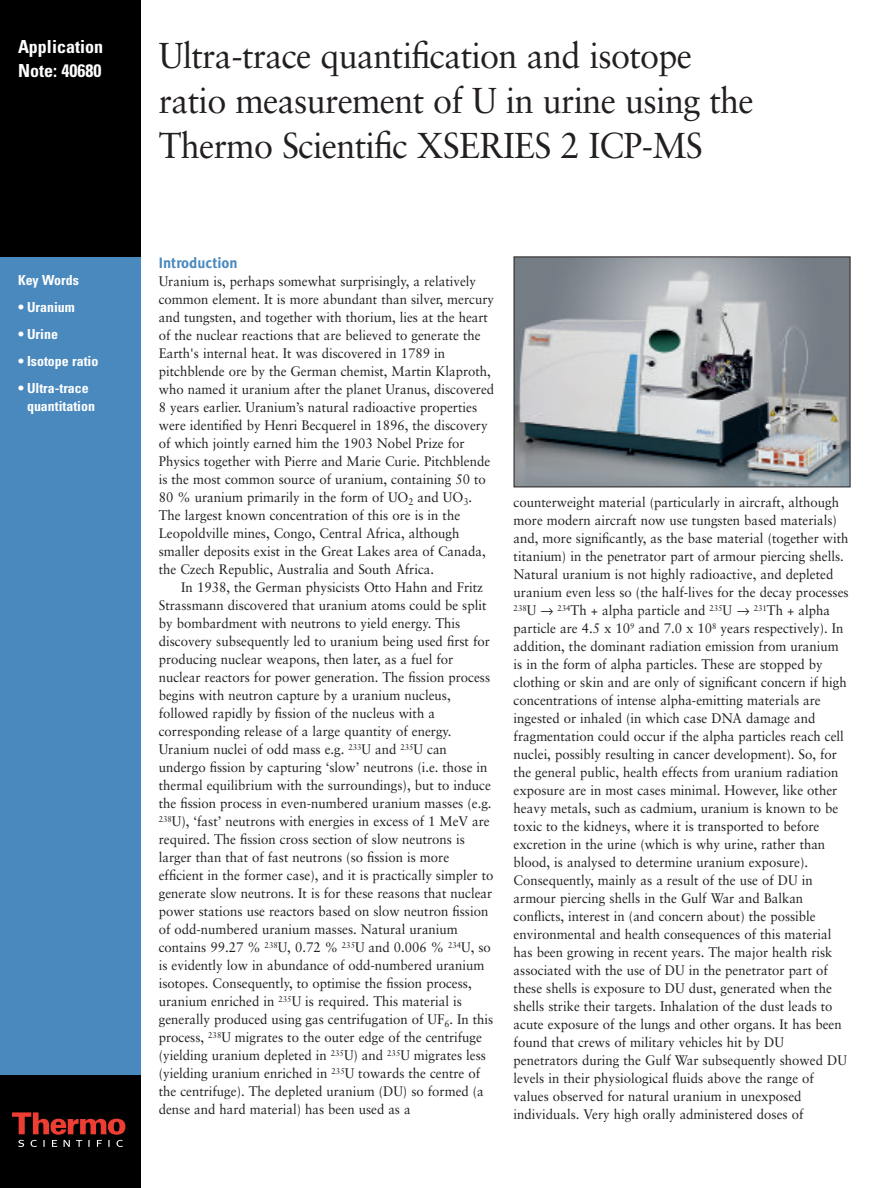
<style>
.page{position:relative;width:891px;height:1188px;background:#fff}
.page>*{position:absolute;margin:0;border:0;box-sizing:border-box;transform-origin:0 0}
.t1{font:36px/45px "Sabon";letter-spacing:-.02em;color:#231f20;scale:.95 1}
.t2{font:700 condensed 18px/24px "Univers";color:#fff}
.t3{font:15px "Meta Bold LF";color:#4a89be}
.t4{font:13.8px/18px "Sabon";color:#231f20;scale:.95 1}
.t5{font:700 condensed 13.8px/18px "Univers";color:#fff}
</style>
<div class="page">
<div style="left:0;top:257px;width:141px;height:931px;background:#4a89be"></div>
<div style="left:0;top:0;width:141px;height:257px;background:#000001"></div>
<div style="left:0;top:1076px;width:141px;height:112px;background:#000001"></div>
<svg style="left:12px;top:1112px;width:113px;height:35px"></svg>
<img style="left:516px;top:258px;width:332px;height:227px">
<div style="left:514px;top:256px;width:336px;height:231px;border:1px solid #231f20"></div>
<h2 class="t2" style="left:18px;top:37px;width:87px">Application<br>Note: 40680</h2>
<p class="t5" style="left:18px;top:272px;width:62px">Key Words</p>
<p class="t5" style="left:18px;top:299px;width:58px">• Uranium</p>
<p class="t5" style="left:18px;top:326px;width:41px">• Urine</p>
<p class="t5" style="left:18px;top:353px;width:82px">• Isotope ratio</p>
<p class="t5" style="left:27px;top:380px;width:69px;text-indent:-9px">• Ultra-trace quantitation</p>
<h1 class="t1" style="left:159px;top:36px;width:628px">Ultra-trace quantification and isotope ratio measurement of U in urine using the<br>Thermo Scientific XSERIES 2 ICP-MS</h1>
<p class="t3" style="left:159px;top:257px;width:80px">Introduction</p>
<p class="t4" style="left:159px;top:273px;width:355px">Uranium is, perhaps somewhat surprisingly, a relatively common element. It is more abundant than silver, mercury and tungsten, and together with thorium, lies at the heart of the nuclear reactions that are believed to generate the Earth's internal heat. It was discovered in 1789 in pitchblende ore by the German chemist, Martin Klaproth, who named it uranium after the planet Uranus, discovered 8 years earlier. Uranium’s natural radioactive properties were identified by Henri Becquerel in 1896, the discovery of which jointly earned him the 1903 Nobel Prize for Physics together with Pierre and Marie Curie. Pitchblende is the most common source of uranium, containing 50 to 80 % uranium primarily in the form of UO<sub>2</sub> and UO<sub>3</sub>.<br>The largest known concentration of this ore is in the Leopoldville mines, Congo, Central Africa, although smaller deposits exist in the Great Lakes area of Canada, the Czech Republic, Australia and South Africa.</p>
<p class="t4" style="left:159px;top:579px;width:354px;text-indent:23px">In 1938, the German physicists Otto Hahn and Fritz Strassmann discovered that uranium atoms could be split by bombardment with neutrons to yield energy. This discovery subsequently led to uranium being used first for producing nuclear weapons, then later, as a fuel for nuclear reactors for power generation. The fission process begins with neutron capture by a uranium nucleus, followed rapidly by fission of the nucleus with a corresponding release of a large quantity of energy.<br>Uranium nuclei of odd mass e.g. <sup>233</sup>U and <sup>235</sup>U can undergo fission by capturing ‘slow’ neutrons (i.e. those in thermal equilibrium with the surroundings), but to induce the fission process in even-numbered uranium masses (e.g.<br><sup>238</sup>U), ‘fast’ neutrons with energies in excess of 1 MeV are required. The fission cross section of slow neutrons is larger than that of fast neutrons (so fission is more efficient in the former case), and it is practically simpler to generate slow neutrons. It is for these reasons that nuclear power stations use reactors based on slow neutron fission of odd-numbered uranium masses. Natural uranium contains 99.27 % <sup>238</sup>U, 0.72 % <sup>235</sup>U and 0.006 % <sup>234</sup>U, so is evidently low in abundance of odd-numbered uranium isotopes. Consequently, to optimise the fission process, uranium enriched in <sup>235</sup>U is required. This material is generally produced using gas centrifugation of UF<sub>6</sub>. In this process, <sup>238</sup>U migrates to the outer edge of the centrifuge (yielding uranium depleted in <sup>235</sup>U) and <sup>235</sup>U migrates less (yielding uranium enriched in <sup>235</sup>U towards the centre of the centrifuge). The depleted uranium (DU) so formed (a dense and hard material) has been used as a</p>
<p class="t4" style="left:514px;top:494px;width:354px">counterweight material (particularly in aircraft, although more modern aircraft now use tungsten based materials) and, more significantly, as the base material (together with titanium) in the penetrator part of armour piercing shells.<br>Natural uranium is not highly radioactive, and depleted uranium even less so (the half-lives for the decay processes <sup>238</sup>U → <sup>234</sup>Th + alpha particle and <sup>235</sup>U → <sup>231</sup>Th + alpha particle are 4.5 x 10<sup>9</sup> and 7.0 x 10<sup>8</sup> years respectively). In addition, the dominant radiation emission from uranium is in the form of alpha particles. These are stopped by clothing or skin and are only of significant concern if high concentrations of intense alpha-emitting materials are ingested or inhaled (in which case DNA damage and fragmentation could occur if the alpha particles reach cell nuclei, possibly resulting in cancer development). So, for the general public, health effects from uranium radiation exposure are in most cases minimal. However, like other heavy metals, such as cadmium, uranium is known to be toxic to the kidneys, where it is transported to before excretion in the urine (which is why urine, rather than blood, is analysed to determine uranium exposure).<br>Consequently, mainly as a result of the use of DU in armour piercing shells in the Gulf War and Balkan conflicts, interest in (and concern about) the possible environmental and health consequences of this material has been growing in recent years. The major health risk associated with the use of DU in the penetrator part of these shells is exposure to DU dust, generated when the shells strike their targets. Inhalation of the dust leads to acute exposure of the lungs and other organs. It has been found that crews of military vehicles hit by DU penetrators during the Gulf War subsequently showed DU levels in their physiological fluids above the range of values observed for natural uranium in unexposed individuals. Very high orally administered doses of</p>
</div>
